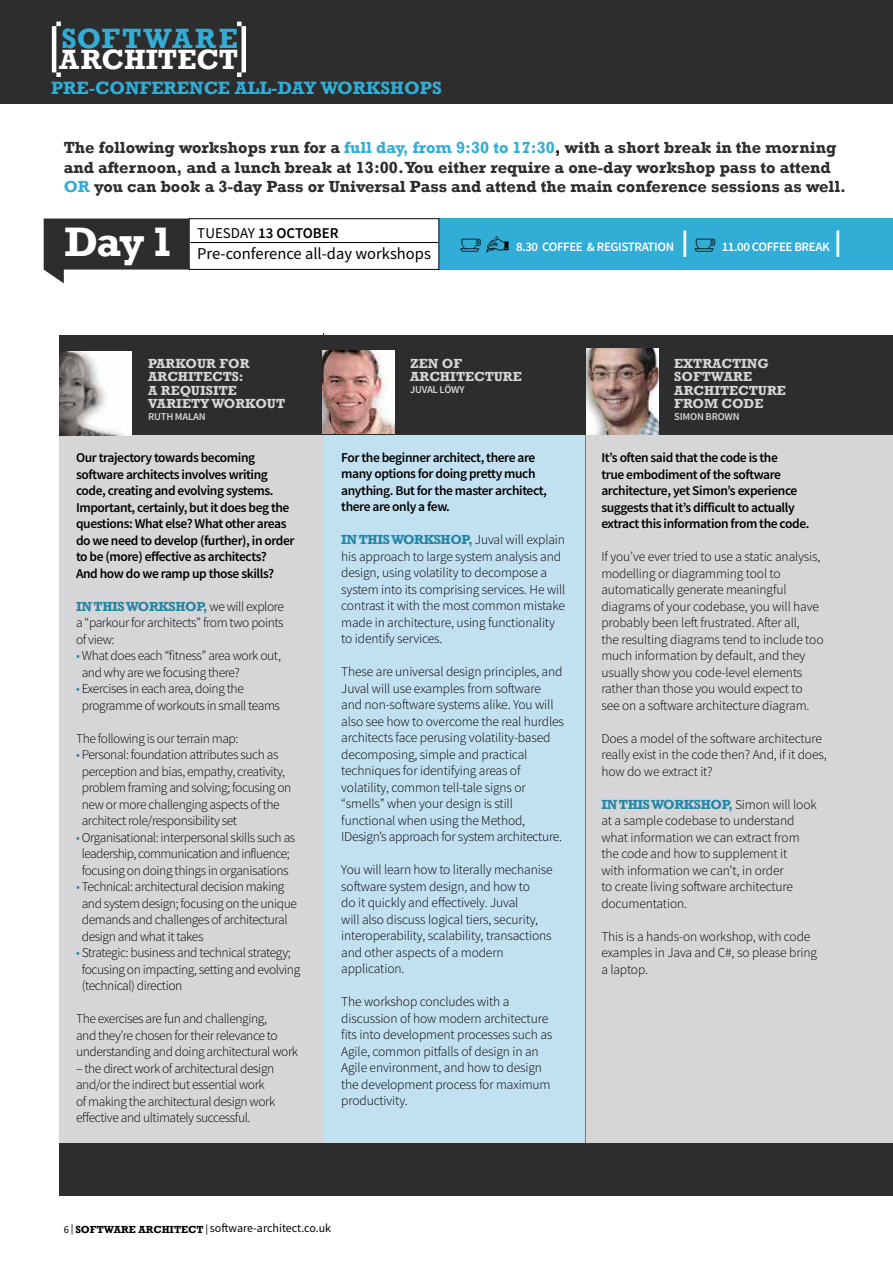
<style>
.page{position:relative;width:893px;height:1263px;background:#fff}
.page>*{position:absolute;margin:0;border:0;box-sizing:border-box;transform-origin:0 0}
.t1{font:700 42.3px "Rockwell";color:#fff}
.t2{font:700 28.95px "Sentinel";color:#fff}
.t3{font:700 28.65px "Rockwell";color:#fff}
.t4{font:700 28.65px "Rockwell";letter-spacing:.07em;color:#32add5}
.t5{font:700 18.3px "Rockwell";color:#32add5}
.t6{font:700 16.5px/19.5px "Rockwell";color:#2d2d2d}
.t7{font:16.5px "Source Sans Pro";color:#000}
.t8{font:600 15px "Source Sans Pro";color:#000}
.t9{font:15px "Source Sans Pro";color:#000}
.t10{font:300 13.5px/16.5px "Source Sans Pro";letter-spacing:-.01em;color:#000}
.t11{font:300 13.5px/16.5px "Source Sans Pro";letter-spacing:-.03em;color:#000}
.t12{font:600 13.5px/16.5px "Source Sans Pro";letter-spacing:-.03em;color:#000}
.t13{font:700 13.5px/13.5px "Rockwell";color:#d6d5d8}
.t14{font:700 13.5px "Rockwell";letter-spacing:-.03em;color:#2386a6}
.t15{font:600 12.9px "Source Sans Pro";letter-spacing:-.03em;color:#fff}
.t16{font:12px "Source Sans Pro";color:#000}
.t17{font:600 10.5px "Source Sans Pro";letter-spacing:-.02em;color:#d6d5d8}
.s1{color:#32add5}
.s2{color:#000}
.s3{font-weight:400}
.s4{font-family:"Source Sans Pro";font-weight:300;color:#000}
.s5{color:#2386a6}
.s6{font-family:"Rockwell";font-weight:700;color:#2386a6}
.s7{font-size:10.5px}
.s8{font-family:"Myriad Pro";font-stretch:condensed;font-size:10.5px}
.s9{font-family:"Rockwell";font-weight:700;font-size:10.5px}
</style>
<div class="page">
<div style="left:60px;top:336px;width:833px;height:857px;background:#d6d5d8"></div>
<hr style="left:585px;top:336px;width:1px;height:855px;background:#2d2d2d">
<hr style="left:323px;top:333px;width:1px;height:854px;background:#2d2d2d">
<div style="left:323px;top:352px;width:262px;height:805px;background:#c1e0f0"></div>
<div style="left:60px;top:336px;width:833px;height:99px;background:#2d2d2d"></div>
<img style="left:60px;top:351px;width:72px;height:85px">
<img style="left:322px;top:351px;width:72px;height:83px">
<img style="left:586px;top:348px;width:73px;height:86px">
<div style="left:0;top:0;width:893px;height:103px;background:#2d2d2d"></div>
<hr style="left:242px;top:26px;width:4px;height:46px;background:#fff">
<svg style="left:237px;top:72px;width:5px;height:5px"></svg>
<svg style="left:237px;top:22px;width:5px;height:4px"></svg>
<hr style="left:52px;top:26px;width:4px;height:46px;background:#fff">
<svg style="left:56px;top:72px;width:5px;height:5px"></svg>
<svg style="left:56px;top:22px;width:5px;height:4px"></svg>
<div style="left:60px;top:1143px;width:833px;height:53px;background:#2d2d2d"></div>
<div style="left:439px;top:219px;width:454px;height:51px;background:#32add5"></div>
<div style="left:189px;top:219px;width:250px;height:51px;border:1px solid #000"></div>
<hr style="left:190px;top:242px;width:248px;height:1px;background:#000">
<svg style="left:44px;top:219px;width:145px;height:64px"></svg>
<h3 class="t4" style="left:61px;top:21px;width:178px">software</h3>
<h3 class="t3" style="left:59px;top:42px;width:181px">architect</h3>
<h3 class="t5" style="left:51px;top:77px;width:392px">pre-conference all-day workshops</h3>
<p class="t6" style="left:64px;top:138px;width:784px">The following workshops run for a <span class="s1">full day, from 9:30 to 17:30</span><span class="s2">,</span> with a short break in the morning and afternoon, and a lunch break at 13:00. You either require a one-day workshop pass to attend<br><span class="s1">OR</span> you can book a 3-day Pass or Universal Pass and attend the main conference sessions as well.</p>
<h1 class="t1" style="left:64px;top:216px;width:111px">Day 1</h1>
<p class="t9" style="left:197px;top:224px;width:10px">TUES</p>
<p class="t8" style="left:231px;top:223px;width:109px"><span class="s3">DAY</span> 13 October</p>
<p class="t7" style="left:197px;top:243px;width:235px">Pre-conference all-day workshops</p>
<p class="t15" style="left:516px;top:238px;width:33px">8.30 Coff</p>
<p class="t15" style="left:569px;top:238px;width:92px">ee &amp; registration</p>
<h2 class="t2" style="left:681px;top:219px;width:10px">|</h2>
<h2 class="t2" style="left:834px;top:219px;width:10px">|</h2>
<p class="t15" style="left:722px;top:238px;width:38px">11.00 Coff</p>
<p class="t15" style="left:779px;top:238px;width:45px">ee break</p>
<p class="t13" style="left:148px;top:357px;width:139px">Parkour for<br>Architects:<br>a requisite variety workout</p>
<p class="t17" style="left:148px;top:410px;width:52px">Ruth Malan</p>
<p class="t12" style="left:76px;top:449px;width:220px">Our trajectory towards becoming software architects involves writing code, creating and evolving systems.<br>Important, certainly, but it does beg the questions: What else? What other areas do we need to develop (further), in order to be (more) effective as architects?<br>And how do we ramp up those skills?</p>
<p class="t14" style="left:76px;top:598px;width:210px">In this workshop, <span class="s4">we will explore</span></p>
<p class="t11" style="left:76px;top:614px;width:209px">a “parkour for architects” from two points of view:</p>
<p class="t10" style="left:82px;top:647px;width:201px;text-indent:-6px"><span class="s5">•</span> What does each “fitness” area work out, and why are we focusing there?</p>
<p class="t11" style="left:82px;top:680px;width:200px;text-indent:-6px"><span class="s5">•</span> Exercises in each area, doing the programme of workouts in small teams</p>
<p class="t10" style="left:76px;top:730px;width:164px">The following is our terrain map:</p>
<p class="t11" style="left:82px;top:746px;width:211px;text-indent:-6px"><span class="s5">•</span> Personal: foundation attributes such as perception and bias, empathy, creativity, problem framing and solving; focusing on new or more challenging aspects of the architect role/responsibility set</p>
<p class="t11" style="left:76px;top:829px;width:221px;text-align:center"><span class="s5">•</span> Organisational: interpersonal skills such as leadership, communication and influence; focusing on doing things in organisations</p>
<p class="t11" style="left:82px;top:878px;width:217px;text-indent:-6px"><span class="s5">•</span> Technical: architectural decision making and system design; focusing on the unique demands and challenges of architectural design and what it takes</p>
<p class="t11" style="left:82px;top:944px;width:220px;text-indent:-6px"><span class="s5">•</span> Strategic: business and technical strategy; focusing on impacting, setting and evolving (technical) direction</p>
<p class="t11" style="left:76px;top:1010px;width:224px">The exercises are fun and challenging,<br>and they’re chosen for their relevance to understanding and doing architectural work</p>
<p class="t11" style="left:76px;top:1060px;width:201px">– the direct work of architectural design and/or the indirect but essential work of making the architectural design work effective and ultimately successful.</p>
<p class="t13" style="left:410px;top:357px;width:113px">Zen of<br>Architecture</p>
<p class="t17" style="left:410px;top:383px;width:56px">Juval Löwy</p>
<p class="t12" style="left:341px;top:449px;width:207px">For the beginner architect, there are many options for doing pretty much anything. But for the master architect, there are only a few.</p>
<p class="t10" style="left:341px;top:532px;width:226px"><span class="s6">In this workshop,</span> Juval will explain his approach to large system analysis and design, using volatility to decompose a system into its comprising services. H e will contrast it with the most common mistake made in architecture, using functionality to identify services.</p>
<p class="t10" style="left:341px;top:664px;width:224px">These are universal design principles, and Juval will use examples from software and non-software systems alike. You will also see how to overcome the real hurdles architects face perusing volatility-based decomposing, simple and practical techniques for identifying areas of volatility, common tell-tale signs or “smells” when your design is still functional when using the Method, IDesign’s approach for system architecture.</p>
<p class="t10" style="left:341px;top:862px;width:213px">You will learn how to literally mechanise software system design, and how to<br>do it quickly and effectively. Juval<br>will also discuss logical tiers, security, interoperability, scalability, transactions and other aspects of a modern application.</p>
<p class="t10" style="left:341px;top:994px;width:213px">The workshop concludes with a discussion of how modern architecture fits into development processes such as Agile, common pitfalls of design in an Agile environment, and how to design the development process for maximum productivity.</p>
<p class="t13" style="left:674px;top:357px;width:113px">Extracting software architecture from code</p>
<p class="t17" style="left:674px;top:410px;width:7px">Simon</p>
<p class="t17" style="left:706px;top:410px;width:20px">Brown</p>
<p class="t12" style="left:601px;top:449px;width:210px">It’s often said that the code is the<br>true embodiment of the software architecture, yet Simon’s experience suggests that it’s difficult to actually extract this information from the code.</p>
<p class="t10" style="left:601px;top:548px;width:224px">I f you’ve ever tried to use a static analysis, modelling or diagramming tool to automatically generate meaningful diagrams of your codebase, you will have probably been left frustrated. After all,<br>the resulting diagrams tend to include too much information by default, and they usually show you code-level elements rather than those you would expect to see on a software architecture diagram.</p>
<p class="t10" style="left:601px;top:730px;width:227px">Does a model of the software architecture really exist in the code then? And, if it does, how do we extract it?</p>
<p class="t14" style="left:601px;top:796px;width:217px">In this workshop, <span class="s4">Simon will look</span></p>
<p class="t10" style="left:601px;top:812px;width:200px">at a sample codebase to understand what information we can extract from the code and how to supplement it with information we can’t, in order<br>to create living software architecture documentation.</p>
<p class="t10" style="left:601px;top:928px;width:217px">This is a hands-on workshop, with code examples in Java and C#, so please bring a laptop.</p>
<p class="t16" style="left:64px;top:1221px;width:269px"><span class="s7">6</span> <span class="s8">|</span> <span class="s9">software architect</span> <span class="s8">|</span> software-architect.co.uk</p>
</div>
